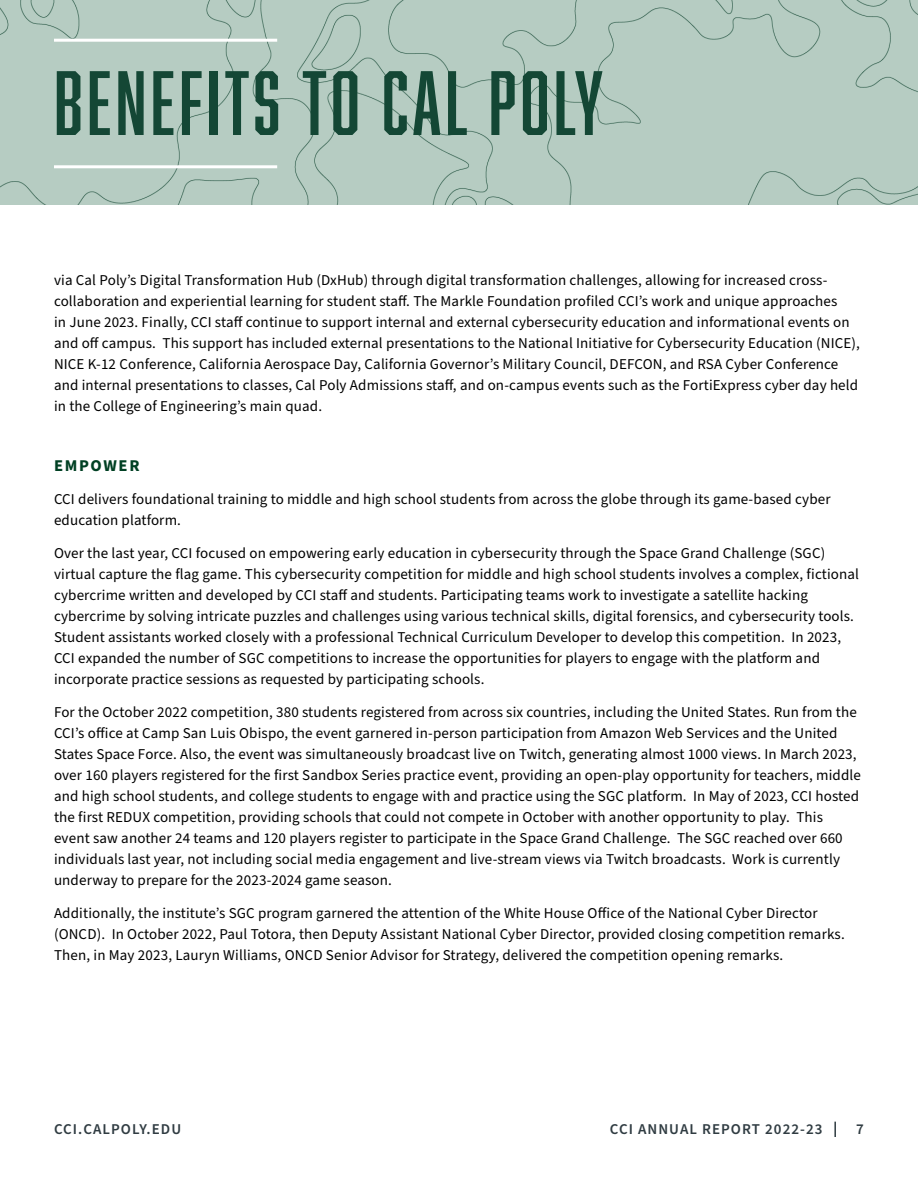
<style>
.page{position:relative;width:918px;height:1188px;background:#fff}
.page>*{position:absolute;margin:0;border:0;box-sizing:border-box;transform-origin:0 0}
.Overview_header__h2{font:84px "Abolition";letter-spacing:.05em;color:#144735}
.sub_sub_subheading__h4{font:700 16.5px "Source Sans Pro";letter-spacing:.1em;color:#004023}
.body_text__p{font:15px/21px "Source Sans Pro";letter-spacing:.01em;color:#000}
.t1{font:600 15px "Source Sans Pro";letter-spacing:.07em;color:#303c42}
</style>
<div class="page">
<svg style="left:834px;top:1122px;width:2px;height:15px"></svg>
<div style="left:0;top:0;width:918px;height:205px;background:#b6ccc2"></div>
<hr style="left:54px;top:39px;width:223px;height:3px;background:#fff">
<hr style="left:54px;top:165px;width:223px;height:3px;background:#fff">
<h2 class="Overview_header__h2" style="left:54px;top:54px;width:551px">BENEFITS TO CAL POLY</h2>
<p class="body_text__p" style="left:54px;top:270px;width:808px">via Cal Poly’s Digital Transformation Hub (DxHub) through digital transformation challenges, allowing for increased cross&shy;collaboration and experiential learning for student staff. The Markle Foundation profiled CCI’s work and unique approaches<br>in June 2023. Finally, CCI staff continue to support internal and external cybersecurity education and informational events on and off campus. This support has included external presentations to the National Initiative for Cybersecurity Education (NICE), NICE K-12 Conference, California Aerospace Day, California Governor’s Military Council, DEFCON, and RSA Cyber Conference and internal presentations to classes, Cal Poly Admissions staff, and on-campus events such as the FortiExpress cyber day held in the College of Engineering’s main quad.</p>
<h4 class="sub_sub_subheading__h4" style="left:54px;top:455px;width:87px">EMPOWER</h4>
<p class="body_text__p" style="left:54px;top:489px;width:778px">CCI delivers foundational training to middle and high school students from across the globe through its game-based cyber education platform.</p>
<p class="body_text__p" style="left:54px;top:543px;width:807px">Over the last year, CCI focused on empowering early education in cybersecurity through the Space Grand Challenge (SGC) virtual capture the flag game. This cybersecurity competition for middle and high school students involves a complex, fictional cybercrime written and developed by CCI staff and students. Participating teams work to investigate a satellite hacking cybercrime by solving intricate puzzles and challenges using various technical skills, digital forensics, and cybersecurity tools.<br>Student assistants worked closely with a professional Technical Curriculum Developer to develop this competition. In 2023, CCI expanded the number of SGC competitions to increase the opportunities for players to engage with the platform and incorporate practice sessions as requested by participating schools.</p>
<p class="body_text__p" style="left:54px;top:702px;width:808px">For the October 2022 competition, 380 students registered from across six countries, including the United States. Run from the CCI’s office at Camp San Luis Obispo, the event garnered in-person participation from Amazon Web Services and the United States Space Force. Also, the event was simultaneously broadcast live on Twitch, generating almost 1000 views. In March 2023, over 160 players registered for the first Sandbox Series practice event, providing an open-play opportunity for teachers, middle and high school students, and college students to engage with and practice using the SGC platform. In May of 2023, CCI hosted the first REDUX competition, providing schools that could not compete in October with another opportunity to play. This event saw another 24 teams and 120 players register to participate in the Space Grand Challenge. The SGC reached over 660 individuals last year, not including social media engagement and live-stream views via Twitch broadcasts. Work is currently underway to prepare for the 2023-2024 game season.</p>
<p class="body_text__p" style="left:54px;top:903px;width:792px">Additionally, the institute’s SGC program garnered the attention of the White House Office of the National Cyber Director (ONCD). In October 2022, Paul Totora, then Deputy Assistant National Cyber Director, provided closing competition remarks.<br>Then, in May 2023, Lauryn Williams, ONCD Senior Advisor for Strategy, delivered the competition opening remarks.</p>
<p class="t1" style="left:54px;top:1119px;width:129px">CCI.CALPOLY.EDU</p>
<p class="t1" style="left:610px;top:1119px;width:214px">CCI ANNUAL REPORT 2022-23</p>
<p class="t1" style="left:856px;top:1119px;width:9px">7</p>
</div>
